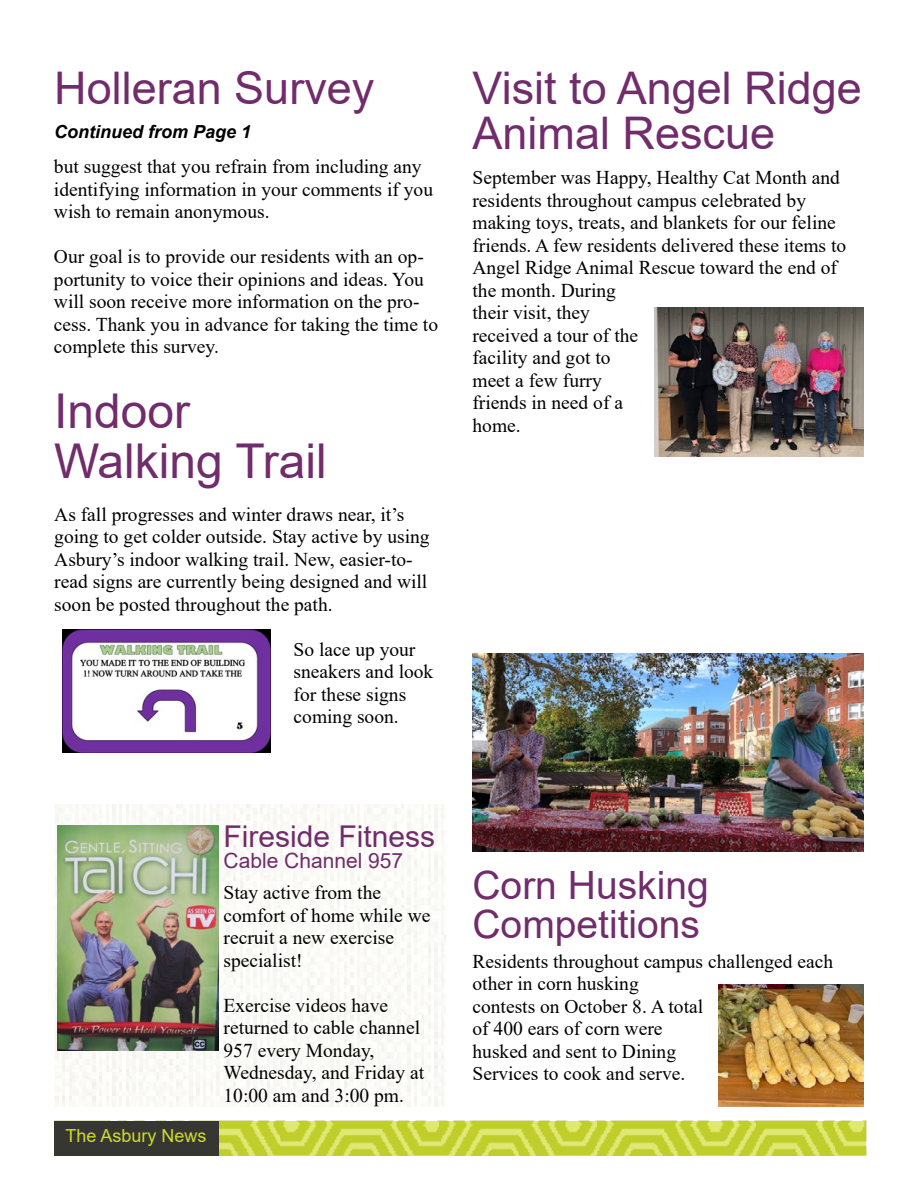
<style>
.page{position:relative;width:918px;height:1188px;background:#fff}
.page>*{position:absolute;margin:0;border:0;box-sizing:border-box;transform-origin:0 0}
.t1{font:48px/50.2px "Arial";color:#712c6b}
.t2{font:45px/45px "Arial";color:#712c6b}
.t3{font:39px/39px "Arial";color:#712c6b}
.t4{font:30px "Arial";color:#712c6b}
.t5{font:21px "Arial";color:#712c6b}
.t6{font:19.5px/22.5px "Times New Roman";color:#000}
.t7{font:italic 700 18px "Arial";color:#000}
.t8{font:18px "Arial";color:#cddc29}
</style>
<div class="page">
<img style="left:54px;top:805px;width:391px;height:302px">
<img style="left:54px;top:1121px;width:812px;height:35px">
<div style="left:54px;top:1121px;width:164px;height:34px;background:#363633"></div>
<img style="left:655px;top:308px;width:209px;height:149px">
<img style="left:472px;top:653px;width:392px;height:199px">
<img style="left:58px;top:825px;width:160px;height:226px">
<img style="left:718px;top:984px;width:146px;height:123px">
<img style="left:62px;top:630px;width:208px;height:122px">
<h2 class="t2" style="left:54px;top:66px;width:322px">Holleran Survey</h2>
<p class="t7" style="left:54px;top:119px;width:199px">Continued from Page 1</p>
<p class="t6" style="left:54px;top:155px;width:381px">but suggest that you refrain from including any identifying information in your comments if you wish to remain anonymous.</p>
<p class="t6" style="left:54px;top:245px;width:386px">Our goal is to provide our residents with an op&shy;portunity to voice their opinions and ideas. You will soon receive more information on the pro&shy;cess. Thank you in advance for taking the time to complete this survey.</p>
<h1 class="t1" style="left:54px;top:386px;width:274px">Indoor<br>Walking Trail</h1>
<p class="t6" style="left:54px;top:502px;width:377px">As fall progresses and winter draws near, it’s going to get colder outside. Stay active by using Asbury’s indoor walking trail. New, easier-to&shy;read signs are currently being designed and will soon be posted throughout the path.</p>
<p class="t6" style="left:294px;top:637px;width:141px">So lace up your sneakers and look for these signs coming soon.</p>
<h2 class="t2" style="left:472px;top:66px;width:391px">Visit to Angel Ridge<br>Animal Rescue</h2>
<p class="t6" style="left:472px;top:166px;width:375px">September was Happy, Healthy Cat Month and residents throughout campus celebrated by making toys, treats, and blankets for our feline friends. A few residents delivered these items to<br>Angel Ridge Animal Rescue toward the end of the month. During<br>their visit, they<br>received a tour of the<br>facility and got to<br>meet a few furry<br>friends in need of a<br>home.</p>
<p class="t8" style="left:66px;top:1123px;width:143px">The Asbury News</p>
<h3 class="t4" style="left:224px;top:816px;width:213px">Fireside Fitness</h3>
<p class="t5" style="left:224px;top:846px;width:181px">Cable Channel 957</p>
<p class="t6" style="left:224px;top:881px;width:208px">Stay active from the comfort of home while we recruit a new exercise specialist!</p>
<p class="t6" style="left:224px;top:993px;width:202px">Exercise videos have returned to cable channel<br>957 every Monday,<br>Wednesday, and Friday at<br>10:00 am and 3:00 pm.</p>
<h3 class="t3" style="left:472px;top:866px;width:238px">Corn Husking<br>Competitions</h3>
<p class="t6" style="left:472px;top:949px;width:362px">Residents throughout campus challenged each other in corn husking<br>contests on October 8. A total<br>of 400 ears of corn were<br>husked and sent to Dining<br>Services to cook and serve.</p>
</div>
